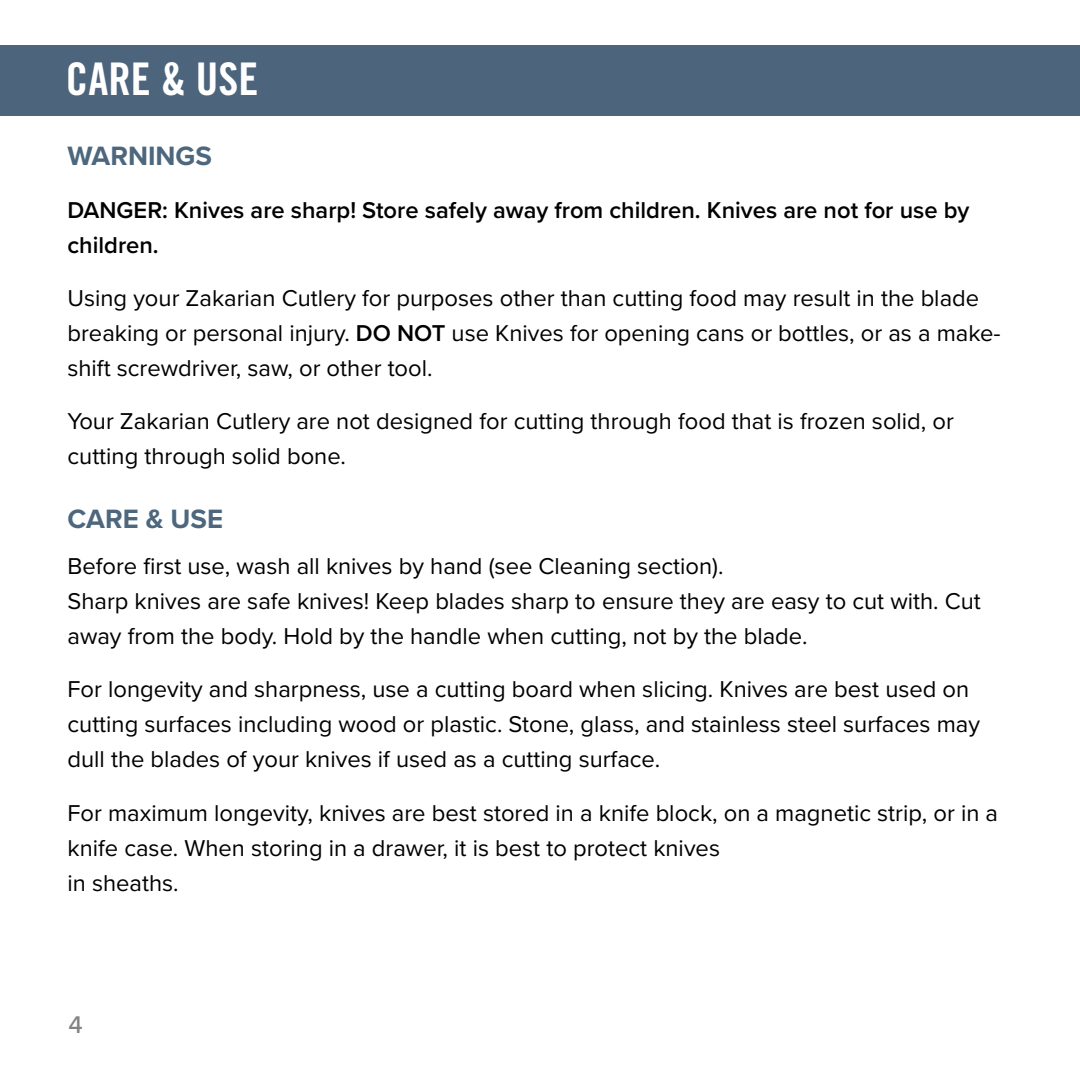
<style>
.page{position:relative;width:1080px;height:1080px;background:#fff}
.page>*{position:absolute;margin:0;border:0;box-sizing:border-box;transform-origin:0 0}
.t1{font:45px "Trade Gothic LT Std Bd Cn 20";color:#fff}
.t2{font:700 27.5px "Proxima Nova";color:#4d677e}
.t3{font:500 25px "Proxima Nova";color:#838285}
.t4{font:23.75px/35px "Proxima Nova";color:#000}
.t5{font:600 23.75px/35px "Proxima Nova";color:#000}
.s1{font-weight:600}
</style>
<div class="page">
<div style="left:0;top:45px;width:1080px;height:70px;background:#4d657c"></div>
<h1 class="t1" style="left:66px;top:52px;width:194px">CARE &amp; USE</h1>
<p class="t2" style="left:68px;top:135px;width:146px">WARNINGS</p>
<p class="t5" style="left:68px;top:192px;width:903px">DANGER: Knives are sharp! Store safely away from children. Knives are not for use by children.</p>
<p class="t4" style="left:68px;top:280px;width:935px">Using your Zakarian Cutlery for purposes other than cutting food may result in the blade breaking or personal injury. <span class="s1">DO NOT</span> use Knives for opening cans or bottles, or as a make&shy;shift screwdriver, saw, or other tool.</p>
<p class="t4" style="left:68px;top:403px;width:888px">Your Zakarian Cutlery are not designed for cutting through food that is frozen solid, or cutting through solid bone.</p>
<p class="t2" style="left:68px;top:499px;width:157px">CARE &amp; USE</p>
<p class="t4" style="left:68px;top:548px;width:915px">Before first use, wash all knives by hand (see Cleaning section).<br>Sharp knives are safe knives! Keep blades sharp to ensure they are easy to cut with. Cut away from the body. Hold by the handle when cutting, not by the blade.</p>
<p class="t4" style="left:68px;top:671px;width:914px">For longevity and sharpness, use a cutting board when slicing. Knives are best used on cutting surfaces including wood or plastic. Stone, glass, and stainless steel surfaces may dull the blades of your knives if used as a cutting surface.</p>
<p class="t4" style="left:68px;top:794px;width:932px">For maximum longevity, knives are best stored in a knife block, on a magnetic strip, or in a knife case. When storing in a drawer, it is best to protect knives<br>in sheaths.</p>
<p class="t3" style="left:68px;top:1006px;width:16px">4</p>
</div>
